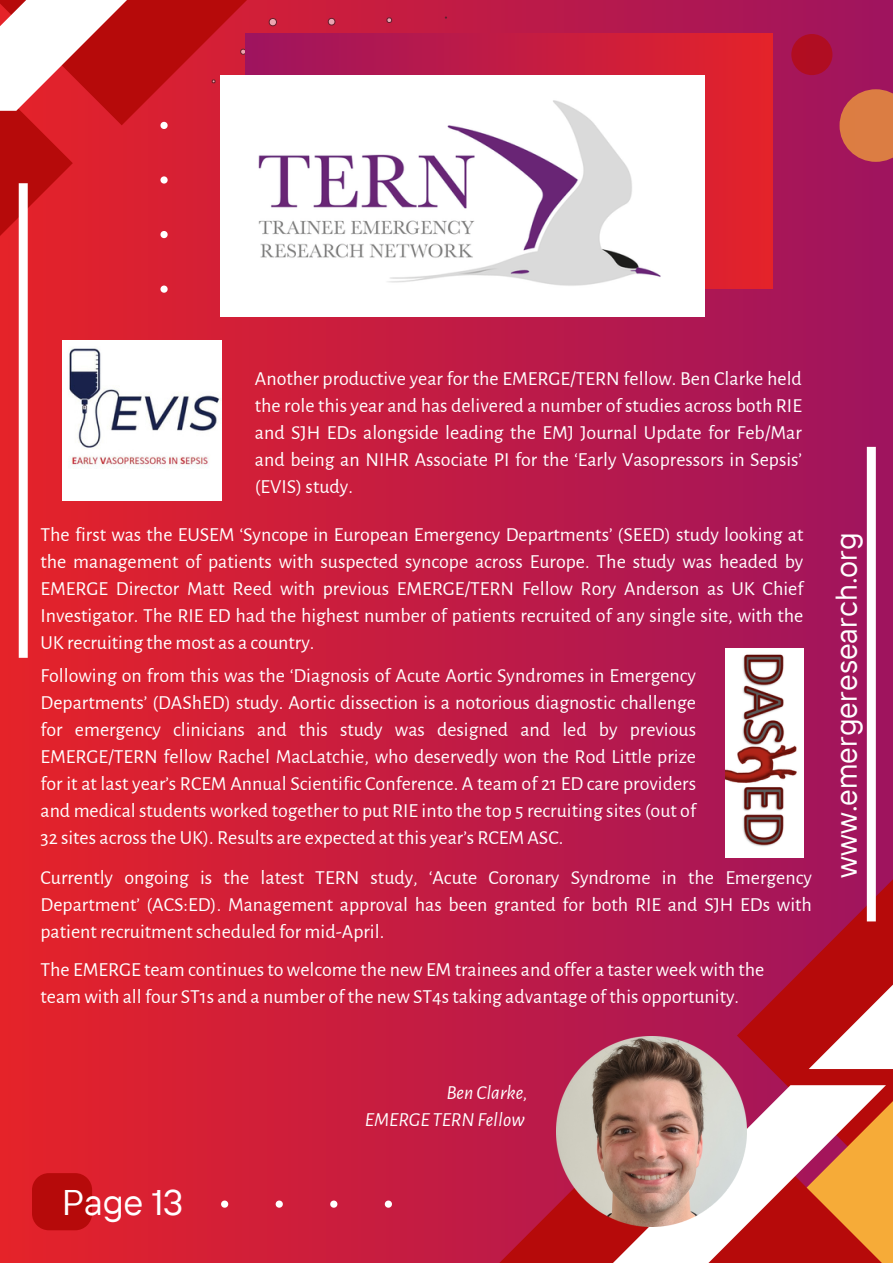
<style>
.page{position:relative;width:893px;height:1264px;background:#fff}
.page>*{position:absolute;margin:0;border:0;box-sizing:border-box;transform-origin:0 0}
.t1{font:35.55px "TT Interphases";color:#fff}
.t2{font:30px "TT Interphases";color:#fff}
.t3{font:19.95px/27px "Alegreya Sans";color:#fff;text-align:justify}
.t4{font:italic 19.95px "Alegreya Sans";color:#fff}
</style>
<div class="page">
<div style="left:0;top:0;width:892px;height:1262px;background:linear-gradient(to right,#e52329,#9f145e)"></div>
<svg style="left:736px;top:806px;width:156px;height:278px;background:#ab164a"></svg>
<svg style="left:885px;top:1084px;width:7px;height:178px"></svg>
<svg style="left:495px;top:1071px;width:390px;height:191px;background:#b91639"></svg>
<svg style="left:517px;top:1085px;width:368px;height:177px"></svg>
<svg style="left:808px;top:878px;width:84px;height:191px"></svg>
<div style="left:866px;top:447px;width:9px;height:474px;background:#fff"></div>
<svg style="left:32px;top:1173px;width:60px;height:57px;background:#b80b0c"></svg>
<svg style="left:221px;top:1200px;width:7px;height:7px"></svg>
<svg style="left:275px;top:1200px;width:8px;height:7px"></svg>
<svg style="left:330px;top:1200px;width:7px;height:7px"></svg>
<svg style="left:385px;top:1200px;width:7px;height:7px"></svg>
<div style="left:328px;top:0;width:153px;height:34px;background:#c51c42"></div>
<div style="left:19px;top:183px;width:9px;height:474px;background:#fff"></div>
<svg style="left:328px;top:34px;width:444px;height:254px;background:#d2243d"></svg>
<svg style="left:0;top:0;width:328px;height:405px;background:#d5313f"></svg>
<svg style="left:839px;top:89px;width:53px;height:73px;background:#d16a47"></svg>
<div style="left:791px;top:34px;width:41px;height:41px;background:#b00d22;border-radius:50%"></div>
<img style="left:220px;top:75px;width:484px;height:242px">
<img style="left:556px;top:1036px;width:190px;height:190px">
<img style="left:62px;top:340px;width:160px;height:160px">
<img style="left:725px;top:648px;width:78px;height:209px">
<p class="t3" style="left:255px;top:365px;width:548px">Another productive year for the EMERGE/TERN fellow. Ben Clarke held the role this year and has delivered a number of studies across both RIE and SJH EDs alongside leading the EMJ Journal Update for Feb/Mar and being an NIHR Associate PI for the ‘Early Vasopressors in Sepsis’ (EVIS) study.</p>
<p class="t3" style="left:40px;top:522px;width:764px">The first was the EUSEM ‘Syncope in European Emergency Departments’ (SEED) study looking at the management of patients with suspected syncope across Europe. The study was headed by EMERGE Director Matt Reed with previous EMERGE/TERN Fellow Rory Anderson as UK Chief Investigator. The RIE ED had the highest number of patients recruited of any single site, with the UK recruiting the most as a country.</p>
<p class="t3" style="left:40px;top:662px;width:657px">Following on from this was the ‘Diagnosis of Acute Aortic Syndromes in Emergency Departments’ (DAShED) study. Aortic dissection is a notorious diagnostic challenge for emergency clinicians and this study was designed and led by previous EMERGE/TERN fellow Rachel MacLatchie, who deservedly won the Rod Little prize for it at last year’s RCEM Annual Scientific Conference. A team of 21 ED care providers and medical students worked together to put RIE into the top 5 recruiting sites (out of 32 sites across the UK). Results are expected at this year’s RCEM ASC.</p>
<p class="t3" style="left:40px;top:864px;width:772px">Currently ongoing is the latest TERN study, ‘Acute Coronary Syndrome in the Emergency Department’ (ACS:ED). Management approval has been granted for both RIE and SJH EDs with patient recruitment scheduled for mid-April.</p>
<p class="t3" style="left:40px;top:956px;width:725px">The EMERGE team continues to welcome the new EM trainees and offer a taster week with the team with all four ST1s and a number of the new ST4s taking advantage of this opportunity.</p>
<p class="t2" style="left:826px;top:877px;width:346px;rotate:-90deg">www.emergeresearch.org</p>
<p class="t1" style="left:62px;top:1178px;width:123px">Page 13</p>
<p class="t4" style="left:446px;top:1083px;width:83px">Ben Clarke,</p>
<p class="t4" style="left:365px;top:1110px;width:161px">EMERGE TERNFellow</p>
</div>
